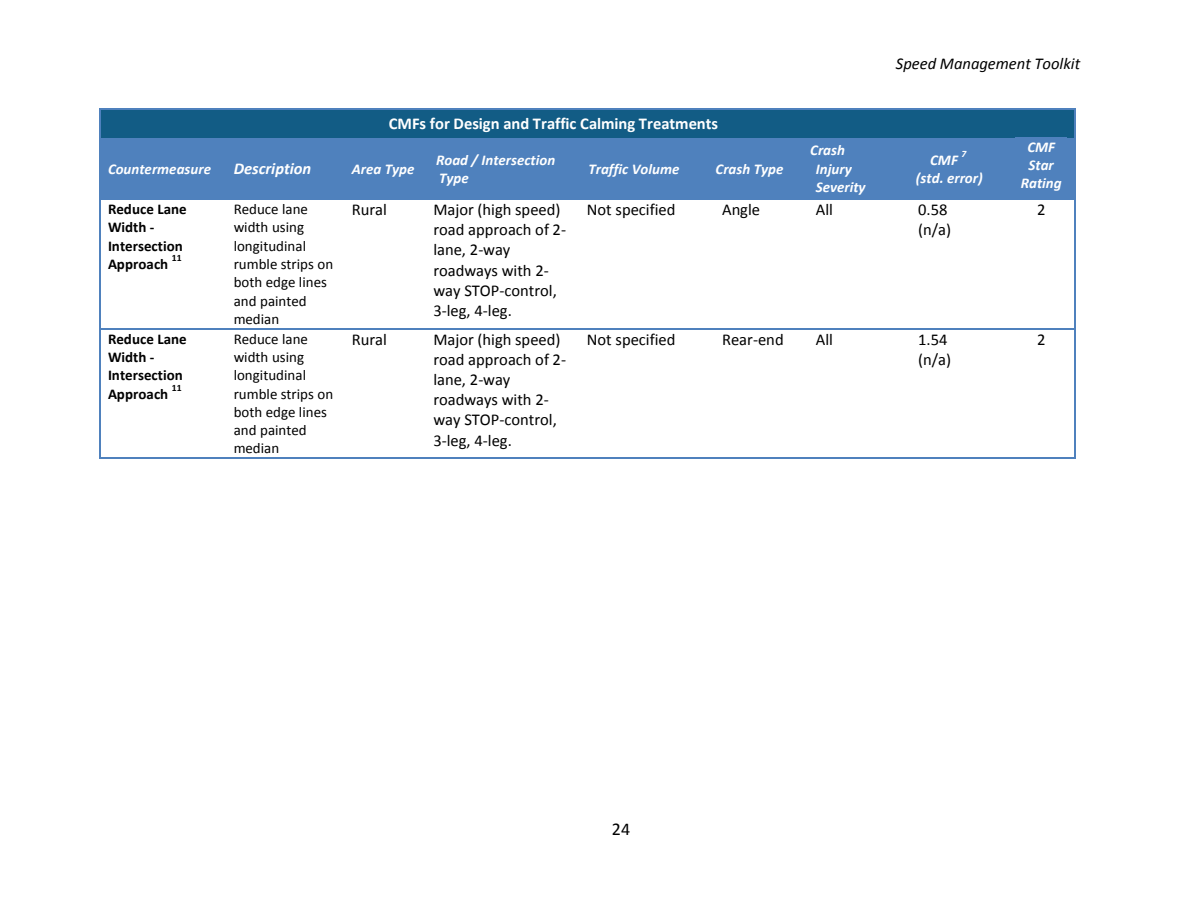
<style>
.page{position:relative;width:1188px;height:918px;background:#fff}
.page>*{position:absolute;margin:0;border:0;box-sizing:border-box;transform-origin:0 0}
.t1{font:18px "Calibri";color:#000}
.t2{font:16.5px/20.1px "Calibri";color:#000}
.t3{font:700 16.5px "Calibri";color:#fff}
.t4{font:italic 16.5px "Calibri";color:#000}
.t5{font:italic 700 16.5px "Calibri";color:#fff}
.t6{font:15px/18.3px "Calibri";color:#000}
.t7{font:italic 700 15px/18.3px "Calibri";color:#fff}
.t8{font:700 15px/18.3px "Calibri";color:#000}
.t9{font:700 9.75px "Calibri";color:#000}
.t10{font:italic 700 9.75px "Calibri";color:#fff}
</style>
<div class="page">
<div style="left:101px;top:109px;width:906px;height:29px;background:#125c85"></div>
<div style="left:1007px;top:109px;width:68px;height:29px;background:#125c85"></div>
<hr style="left:101px;top:108px;width:906px;height:1px;background:#4f81bd">
<hr style="left:1009px;top:108px;width:66px;height:1px;background:#4f81bd">
<hr style="left:99px;top:109px;width:2px;height:29px;background:#4f81bd">
<svg style="left:1075px;top:108px;width:1px;height:30px"></svg>
<div style="left:101px;top:138px;width:125px;height:62px;background:#4f81bd"></div>
<div style="left:226px;top:138px;width:118px;height:62px;background:#4f81bd"></div>
<div style="left:344px;top:138px;width:81px;height:62px;background:#4f81bd"></div>
<div style="left:425px;top:138px;width:155px;height:62px;background:#4f81bd"></div>
<div style="left:580px;top:138px;width:134px;height:62px;background:#4f81bd"></div>
<div style="left:714px;top:138px;width:94px;height:62px;background:#4f81bd"></div>
<div style="left:808px;top:138px;width:81px;height:62px;background:#4f81bd"></div>
<div style="left:889px;top:138px;width:118px;height:62px;background:#4f81bd"></div>
<div style="left:1007px;top:138px;width:68px;height:62px;background:#4f81bd"></div>
<hr style="left:99px;top:138px;width:2px;height:62px;background:#4f81bd">
<hr style="left:1075px;top:138px;width:1px;height:62px;background:#4f81bd">
<hr style="left:99px;top:200px;width:2px;height:128px;background:#4f81bd">
<hr style="left:1075px;top:200px;width:1px;height:128px;background:#4f81bd">
<hr style="left:101px;top:328px;width:125px;height:1px;background:#4f81bd">
<hr style="left:227px;top:328px;width:117px;height:1px;background:#4f81bd">
<hr style="left:345px;top:328px;width:80px;height:1px;background:#4f81bd">
<hr style="left:427px;top:328px;width:153px;height:1px;background:#4f81bd">
<hr style="left:582px;top:328px;width:132px;height:1px;background:#4f81bd">
<hr style="left:715px;top:328px;width:93px;height:1px;background:#4f81bd">
<hr style="left:809px;top:328px;width:80px;height:1px;background:#4f81bd">
<hr style="left:891px;top:328px;width:116px;height:1px;background:#4f81bd">
<hr style="left:1009px;top:328px;width:66px;height:1px;background:#4f81bd">
<hr style="left:99px;top:329px;width:2px;height:129px;background:#4f81bd">
<hr style="left:101px;top:458px;width:125px;height:1px;background:#4f81bd">
<hr style="left:226px;top:458px;width:118px;height:1px;background:#4f81bd">
<hr style="left:344px;top:458px;width:81px;height:1px;background:#4f81bd">
<hr style="left:426px;top:458px;width:154px;height:1px;background:#4f81bd">
<hr style="left:581px;top:458px;width:133px;height:1px;background:#4f81bd">
<hr style="left:714px;top:458px;width:94px;height:1px;background:#4f81bd">
<hr style="left:808px;top:458px;width:81px;height:1px;background:#4f81bd">
<hr style="left:889px;top:458px;width:118px;height:1px;background:#4f81bd">
<hr style="left:1008px;top:458px;width:67px;height:1px;background:#4f81bd">
<hr style="left:1075px;top:329px;width:1px;height:129px;background:#4f81bd">
<p class="t3" style="left:389px;top:117px;width:331px">CMFs for Design and Traffic Calming Treatments</p>
<p class="t7" style="left:108px;top:161px;width:105px">Countermeasure</p>
<p class="t5" style="left:234px;top:162px;width:79px">Description</p>
<p class="t7" style="left:352px;top:161px;width:64px">Area Type</p>
<p class="t7" style="left:436px;top:152px;width:121px">Road / Intersection<br>Type</p>
<p class="t7" style="left:588px;top:161px;width:92px">Traffic Volume</p>
<p class="t7" style="left:716px;top:161px;width:69px">Crash Type</p>
<p class="t4" style="left:896px;top:57px;width:186px">Speed Management Toolkit</p>
<p class="t7" style="left:816px;top:142px;width:51px;text-indent:-6px">Crash<br>Injury<br>Severity</p>
<p class="t7" style="left:930px;top:152px;width:29px">CMF</p>
<p class="t10" style="left:961px;top:150px;width:6px">7</p>
<p class="t7" style="left:916px;top:170px;width:68px">(std. error)</p>
<p class="t7" style="left:1027px;top:139px;width:29px">CMF</p>
<p class="t7" style="left:1028px;top:157px;width:27px">Star</p>
<p class="t7" style="left:1021px;top:176px;width:42px">Rating</p>
<p class="t8" style="left:108px;top:201px;width:80px">Reduce Lane<br>Width -<br>Intersection<br>Approach</p>
<p class="t9" style="left:172px;top:254px;width:11px">11</p>
<p class="t8" style="left:108px;top:331px;width:80px">Reduce Lane<br>Width -<br>Intersection<br>Approach</p>
<p class="t9" style="left:172px;top:384px;width:11px">11</p>
<p class="t6" style="left:234px;top:201px;width:101px">Reduce lane width using longitudinal rumble strips on both edge lines and painted median</p>
<p class="t2" style="left:352px;top:201px;width:37px">Rural</p>
<p class="t2" style="left:433px;top:201px;width:134px">Major (high speed) road approach of 2- lane, 2-way roadways with 2- way STOP-control,<br>3-leg, 4-leg.</p>
<p class="t2" style="left:587px;top:201px;width:90px">Not specified</p>
<p class="t2" style="left:722px;top:201px;width:39px">Angle</p>
<p class="t2" style="left:816px;top:201px;width:19px">All</p>
<p class="t2" style="left:918px;top:201px;width:31px">0.58</p>
<p class="t2" style="left:918px;top:221px;width:35px">(n/a)</p>
<p class="t6" style="left:234px;top:331px;width:101px">Reduce lane width using longitudinal rumble strips on both edge lines and painted median</p>
<p class="t2" style="left:352px;top:331px;width:37px">Rural</p>
<p class="t2" style="left:433px;top:331px;width:134px">Major (high speed) road approach of 2- lane, 2-way roadways with 2- way STOP-control,<br>3-leg, 4-leg.</p>
<p class="t2" style="left:587px;top:331px;width:90px">Not specified</p>
<p class="t2" style="left:722px;top:331px;width:63px">Rear-end</p>
<p class="t2" style="left:816px;top:331px;width:19px">All</p>
<p class="t2" style="left:918px;top:331px;width:31px">1.54</p>
<p class="t2" style="left:918px;top:351px;width:35px">(n/a)</p>
<p class="t2" style="left:1037px;top:201px;width:10px">2</p>
<p class="t2" style="left:1037px;top:331px;width:10px">2</p>
<p class="t1" style="left:612px;top:821px;width:20px">24</p>
</div>
